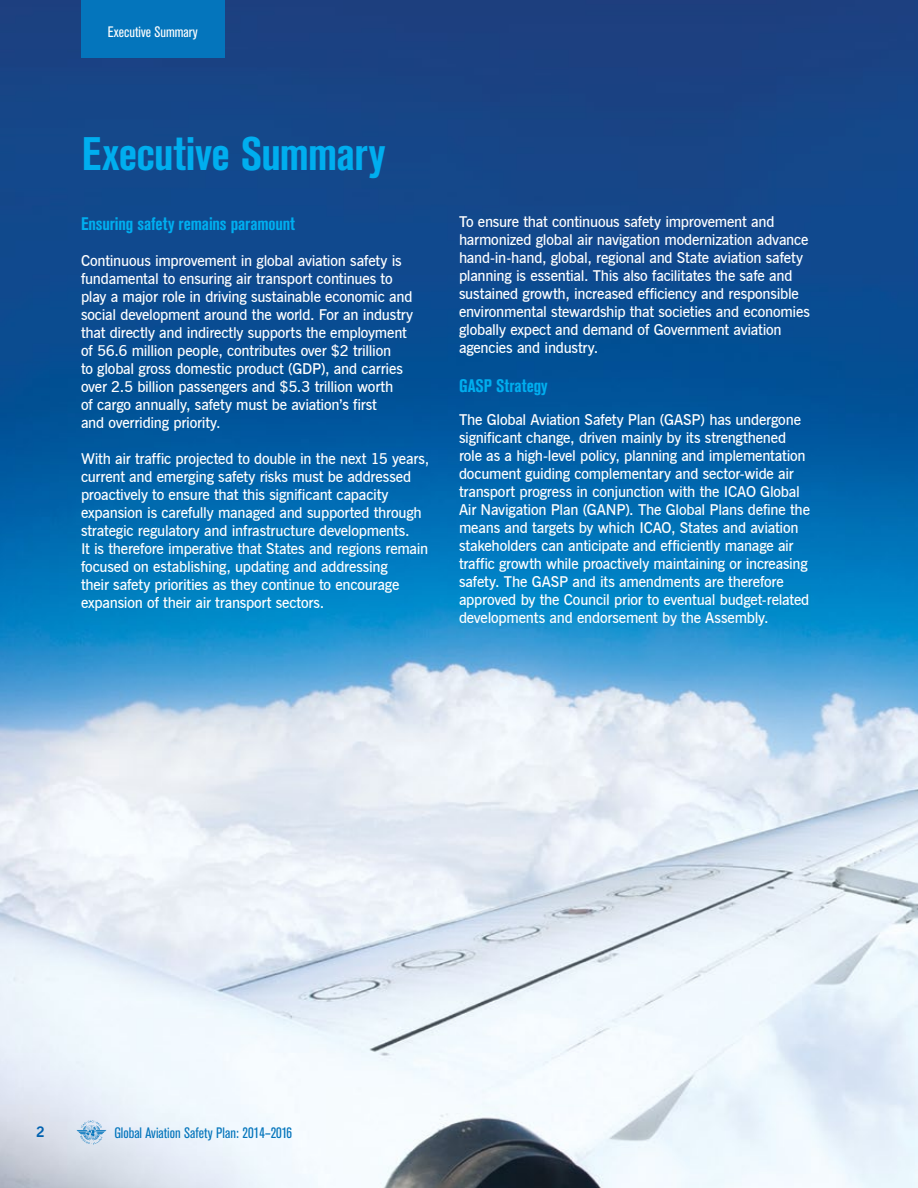
<style>
.page{position:relative;width:918px;height:1188px;background:#fff}
.page>*{position:absolute;margin:0;border:0;box-sizing:border-box;transform-origin:0 0}
.t1{font:700 condensed 46.5px "Akzidenz Grotesk BE";letter-spacing:-.01em;color:#00aeef}
.t2{font:700 condensed 18px "Akzidenz Grotesk BE";letter-spacing:-.005em;color:#00aeef}
.t3{font:600 15px/18px "News Gothic BT";letter-spacing:-.015em;color:#fff}
.t4{font:condensed 15px "Akzidenz Grotesk BE";color:#0475bc}
.t5{font:condensed 15px "Akzidenz Grotesk BE";color:#fff}
.t6{font:700 14.25px "News Gothic BT";color:#0061af}
</style>
<div class="page">
<img style="left:0;top:0;width:918px;height:1188px">
<svg style="left:77px;top:1120px;width:29px;height:25px"></svg>
<div style="left:81px;top:0;width:144px;height:57px;background:#0475bc"></div>
<p class="t5" style="left:108px;top:24px;width:91px">Executive Summary</p>
<h1 class="t1" style="left:82px;top:127px;width:305px">Executive Summary</h1>
<p class="t2" style="left:81px;top:213px;width:216px">Ensuring safety remains paramount</p>
<p class="t3" style="left:81px;top:251px;width:334px">Continuous improvement in global aviation safety is fundamental to ensuring air transport continues to play a major role in driving sustainable economic and social development around the world. For an industry that directly and indirectly supports the employment of 56.6 million people, contributes over $2 trillion<br>to global gross domestic product (GDP), and carries over 2.5 billion passengers and $5.3 trillion worth<br>of cargo annually, safety must be aviation’s first<br>and overriding priority.</p>
<p class="t3" style="left:81px;top:449px;width:350px">With air traffic projected to double in the next 15 years, current and emerging safety risks must be addressed proactively to ensure that this significant capacity expansion is carefully managed and supported through strategic regulatory and infrastructure developments.<br>It is therefore imperative that States and regions remain focused on establishing, updating and addressing<br>their safety priorities as they continue to encourage expansion of their air transport sectors.</p>
<p class="t3" style="left:459px;top:213px;width:352px">To ensure that continuous safety improvement and harmonized global air navigation modernization advance hand-in-hand, global, regional and State aviation safety planning is essential. This also facilitates the safe and sustained growth, increased efficiency and responsible environmental stewardship that societies and economies globally expect and demand of Government aviation agencies and industry.</p>
<p class="t2" style="left:459px;top:376px;width:90px">GASP Strategy</p>
<p class="t3" style="left:459px;top:411px;width:353px">The Global Aviation Safety Plan (GASP) has undergone significant change, driven mainly by its strengthened role as a high-level policy, planning and implementation document guiding complementary and sector-wide air transport progress in conjunction with the ICAO Global Air Navigation Plan (GANP). The Global Plans define the means and targets by which ICAO, States and aviation stakeholders can anticipate and efficiently manage air traffic growth while proactively maintaining or increasing safety. The GASP and its amendments are therefore approved by the Council prior to eventual budget-related developments and endorsement by the Assembly.</p>
<p class="t6" style="left:36px;top:1124px;width:10px">2</p>
<p class="t4" style="left:114px;top:1124px;width:179px">Global Aviation Safety Plan: 2014–2016</p>
</div>
